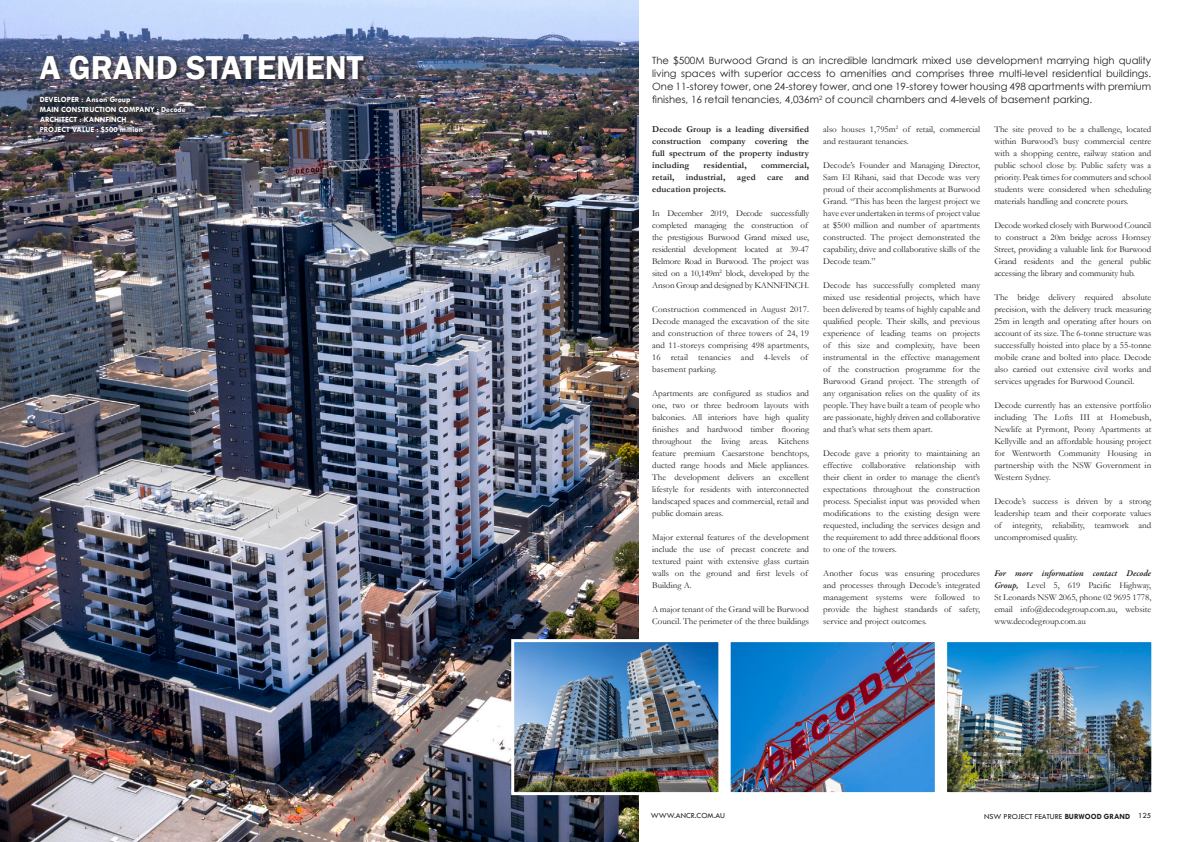
<style>
.page{position:relative;width:1191px;height:842px;background:#fff}
.page>*{position:absolute;margin:0;border:0;box-sizing:border-box;transform-origin:0 0}
.t1{font:600 34px "Franklin Gothic";color:#fff}
.t2{font:10px/13px "Century Gothic";color:#231f20;text-align:justify}
.t3{font:9px/12px "Garamond";color:#231f20;text-align:justify}
.t4{font:9px/12px "Garamond";letter-spacing:-.02em;color:#231f20}
.t5{font:700 9px/12px "Garamond";letter-spacing:.01em;color:#231f20;text-align:justify}
.t6{font:italic 600 9px "Garamond Premr Pro";letter-spacing:-.005em;color:#231f20}
.t7{font:700 8px "Tw Cen";color:#fff}
.t8{font:8px "Tw Cen";color:#231f20}
.s1{font-family:"Garamond Premr Pro";font-weight:600;font-style:italic}
.s2{font-weight:700}
</style>
<div class="page">
<img style="left:0;top:0;width:638px;height:842px">
<div style="left:39px;top:96px;width:151px;height:42px;background:#231f20;opacity:.75"></div>
<div style="left:39px;top:55px;width:329px;height:29px;background:#231f20;opacity:.75"></div>
<img style="left:510px;top:638px;width:642px;height:159px">
<p class="t1" style="left:40px;top:47px;width:325px">A GRAND STATEMENT</p>
<p class="t2" style="left:652px;top:54px;width:500px">The $500M Burwood Grand is an incredible landmark mixed use development marrying high quality living spaces with superior access to amenities and comprises three multi-level residential buildings.<br>One 11-storey tower, one 24-storey tower, and one 19-storey tower housing 498 apartments with premium finishes, 16 retail tenancies, 4,036m<sup>2</sup> of council chambers and 4-levels of basement parking.</p>
<p class="t5" style="left:652px;top:123px;width:158px">Decode Group is a leading diversified construction company covering the full spectrum of the property industry including</p>
<p class="t7" style="left:40px;top:95px;width:92px">DEVELOPER : Anson Group</p>
<p class="t7" style="left:40px;top:105px;width:147px">MAIN CONSTRUCTION COMPANY : Decode</p>
<p class="t7" style="left:40px;top:115px;width:88px">ARCHITECT : KANNFINCH</p>
<p class="t7" style="left:40px;top:125px;width:105px">PROJECT VALUE : $500 million</p>
<p class="t3" style="left:823px;top:123px;width:158px">also houses 1,795m<sup>2</sup> of retail, commercial and restaurant tenancies.</p>
<p class="t3" style="left:823px;top:159px;width:158px">Decode’s Founder and Managing Director, Sam El Rihani, said that Decode was very proud of their accomplishments at Burwood Grand. “This has been the largest project we have ever undertaken in terms of project value at $500 million and number of apartments constructed. The project demonstrated the capability, drive and collaborative skills of the Decode team.”</p>
<p class="t3" style="left:823px;top:279px;width:158px;text-align:left">Decode has successfully completed many mixed use residential projects, which have been delivered by teams of highly capable and qualified people. Their skills, and previous experience of leading teams on projects of this size and complexity, have been instrumental in the effective management of the construction programme for the Burwood Grand project. The strength of any organisation relies on the quality of its people. They have built a team of people who are passionate, highly driven and collaborative and that’s what sets them apart.</p>
<p class="t3" style="left:823px;top:447px;width:158px">Decode gave a priority to maintaining an effective collaborative relationship with their client in order to manage the client’s expectations throughout the construction process. Specialist input was provided when modifications to the existing design were requested, including the services design and the requirement to add three additional floors to one of the towers.</p>
<p class="t3" style="left:823px;top:567px;width:158px">Another focus was ensuring procedures and processes through Decode’s integrated management systems were followed to provide the highest standards of safety, service and project outcomes.</p>
<p class="t3" style="left:994px;top:123px;width:158px">The site proved to be a challenge, located within Burwood’s busy commercial centre with a shopping centre, railway station and public school close by. Public safety was a priority. Peak times for commuters and school students were considered when scheduling materials handling and concrete pours.</p>
<p class="t3" style="left:994px;top:219px;width:158px">Decode worked closely with Burwood Council to construct a 20m bridge across Hornsey Street, providing a valuable link for Burwood Grand residents and the general public accessing the library and community hub.</p>
<p class="t3" style="left:994px;top:291px;width:158px">The bridge delivery required absolute precision, with the delivery truck measuring 25m in length and operating after hours on account of its size. The 6-tonne structure was successfully hoisted into place by a 55-tonne mobile crane and bolted into place. Decode also carried out extensive civil works and services upgrades for Burwood Council.</p>
<p class="t3" style="left:994px;top:399px;width:158px">Decode currently has an extensive portfolio including The Lofts III at Homebush, Newlife at Pyrmont, Peony Apartments at Kellyville and an affordable housing project for Wentworth Community Housing in partnership with the NSW Government in Western Sydney.</p>
<p class="t3" style="left:994px;top:495px;width:158px">Decode’s success is driven by a strong leadership team and their corporate values of integrity, reliability, teamwork and uncompromised quality.</p>
<p class="t6" style="left:994px;top:568px;width:158px">For more information contact Decode</p>
<p class="t3" style="left:994px;top:579px;width:158px"><span class="s1">Group,</span> Level 5, 619 Pacific Highway, St Leonards NSW 2065, phone 02 9695 1778, email info@decodegroup.com.au, website www.decodegroup.com.au</p>
<p class="t5" style="left:703px;top:159px;width:45px">residential,</p>
<p class="t5" style="left:761px;top:159px;width:50px">commercial,</p>
<p class="t5" style="left:652px;top:171px;width:24px">retail,</p>
<p class="t5" style="left:686px;top:171px;width:41px">industrial,</p>
<p class="t5" style="left:737px;top:171px;width:20px">aged</p>
<p class="t5" style="left:767px;top:171px;width:18px">care</p>
<p class="t5" style="left:794px;top:171px;width:16px">and</p>
<p class="t5" style="left:652px;top:183px;width:76px">education projects.</p>
<p class="t4" style="left:652px;top:207px;width:158px">In December 2019, Decode successfully completed managing the construction of the prestigious Burwood Grand mixed use, residential development located at 39-47<br>Belmore Road in Burwood. The project was sited on a 10,149m<sup>2</sup> block, developed by the Anson Group and designed by KANNFINCH.</p>
<p class="t3" style="left:652px;top:303px;width:158px;text-align:left">Construction commenced in August 2017.<br>Decode managed the excavation of the site and construction of three towers of 24, 19 and 11-storeys comprising 498 apartments, 16 retail tenancies and 4-levels of basement parking.</p>
<p class="t3" style="left:652px;top:387px;width:158px">Apartments are configured as studios and one, two or three bedroom layouts with balconies. All interiors have high quality finishes and hardwood timber flooring throughout the living areas. Kitchens feature premium Caesarstone benchtops, ducted range hoods and Miele appliances.<br>The development delivers an excellent lifestyle for residents with interconnected landscaped spaces and commercial, retail and public domain areas.</p>
<p class="t3" style="left:652px;top:531px;width:158px;text-align:left">Major external features of the development include the use of precast concrete and textured paint with extensive glass curtain walls on the ground and first levels of Building A.</p>
<p class="t3" style="left:652px;top:603px;width:158px">A major tenant of the Grand will be Burwood<br>Council. The perimeter of the three buildings</p>
<p class="t8" style="left:651px;top:811px;width:76px">WWW.ANCR.COM.AU</p>
<p class="t8" style="left:984px;top:811px;width:169px">NSW PROJECT FEATURE <span class="s2">BURWOOD GRAND</span> 125</p>
</div>
